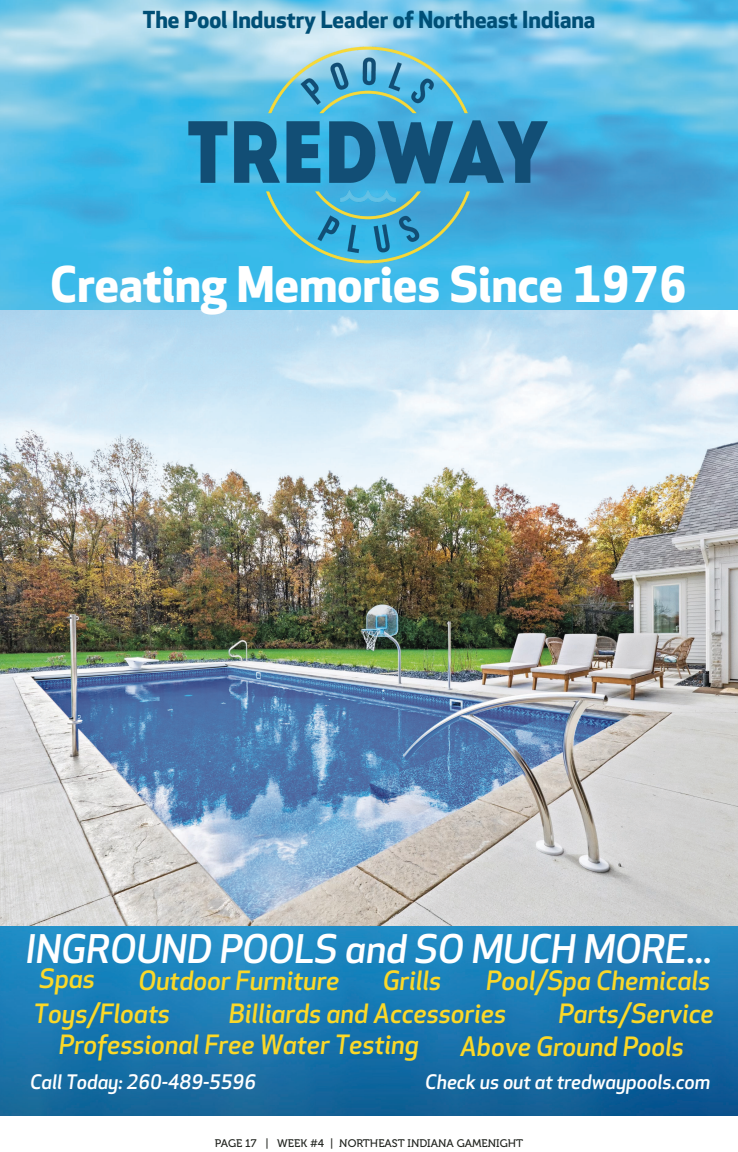
<style>
.page{position:relative;width:738px;height:1152px;background:#fff}
.page>*{position:absolute;margin:0;border:0;box-sizing:border-box;transform-origin:0 0}
.t1{font:700 47.9px "Apex New";color:#fff}
.t2{font:italic 500 38.5px "Apex New";color:#fff}
.t3{font:italic 500 26px/33.2px "Apex New";color:#fbd828;text-align:right}
.t4{font:700 22.9px "Apex New";color:#004f76}
.t5{font:italic 500 19.5px "Apex New";color:#fff}
.Paragraph_Style_1{font:11px "Museo 500";color:#20231e}
</style>
<div class="page">
<img style="left:0;top:0;width:738px;height:1116px">
<img style="left:0;top:311px;width:738px;height:615px">
<img style="left:143px;top:0;width:449px;height:328px">
<p class="t4" style="left:143px;top:6px;width:454px">The Pool Industry Leader of Northeast Indiana</p>
<p class="t1" style="left:50px;top:256px;width:639px">Creating Memories Since 1976</p>
<p class="t2" style="left:26px;top:927px;width:688px">INGROUND POOLS and SO MUCH MORE...</p>
<p class="t3" style="left:39px;top:963px;width:57px">Spas</p>
<p class="t3" style="left:138px;top:965px;width:203px">Outdoor Furniture</p>
<p class="t3" style="left:383px;top:965px;width:60px">Grills</p>
<p class="t3" style="left:34px;top:998px;width:138px">Toys/Floats</p>
<p class="t3" style="left:486px;top:965px;width:229px">Pool/Spa Chemicals<br>Parts/Service</p>
<p class="t3" style="left:229px;top:998px;width:279px">Billiards and Accessories</p>
<p class="t3" style="left:59px;top:1029px;width:361px">Professional Free Water Testing</p>
<p class="t3" style="left:460px;top:1031px;width:225px">Above Ground Pools</p>
<p class="t5" style="left:30px;top:1071px;width:228px">Call Today: 260-489-5596</p>
<p class="t5" style="left:425px;top:1071px;width:286px">Check us out at tredwaypools.com</p>
<p class="Paragraph_Style_1" style="left:215px;top:1137px;width:310px">PAGE 17 | WEEK #4 | NORTHEAST INDIANA GAMENIGHT</p>
</div>
